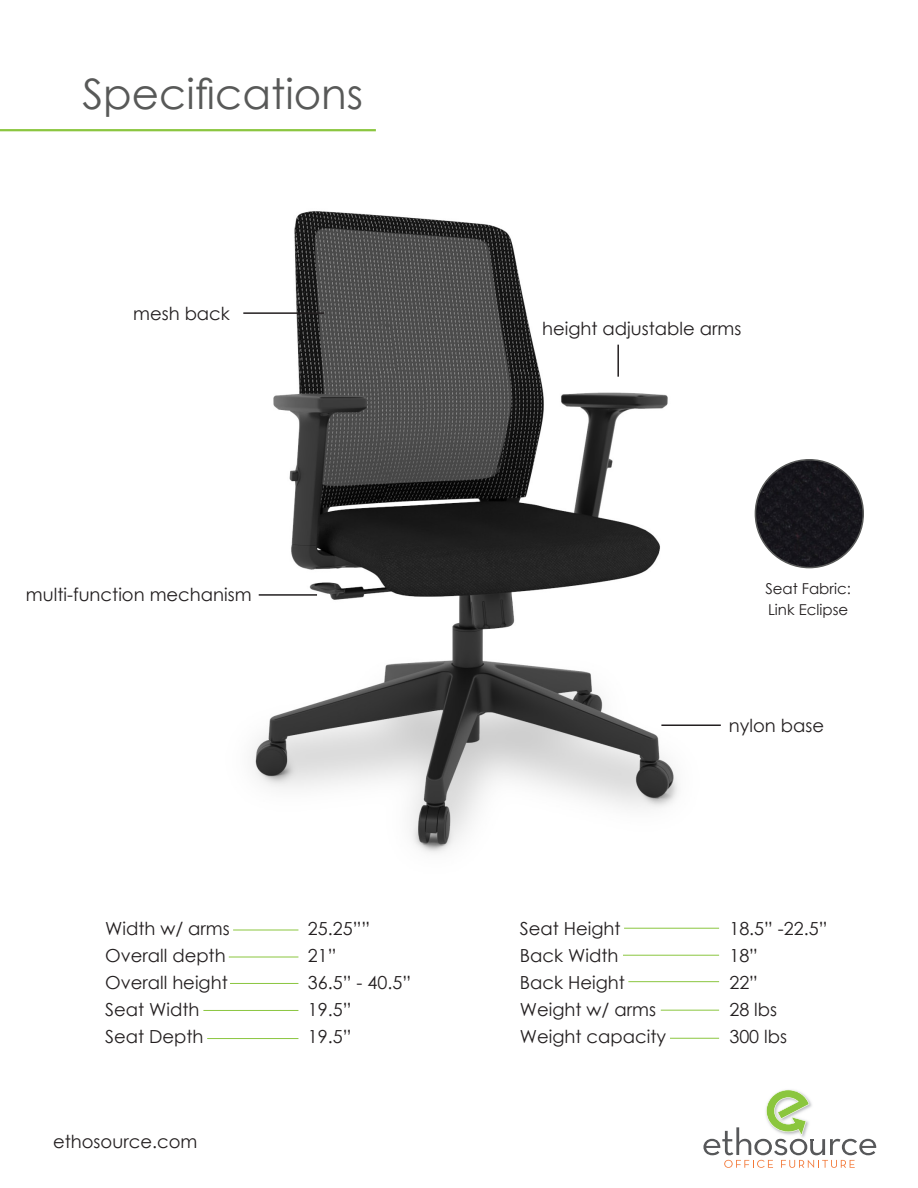
<style>
.page{position:relative;width:918px;height:1188px;background:#fff}
.page>*{position:absolute;margin:0;border:0;box-sizing:border-box;transform-origin:0 0}
.t1{font:42px "Century Gothic";color:#585958}
.t2{font:18px "Century Gothic";color:#231f20}
.t3{font:15px "Century Gothic";color:#231f20}
</style>
<div class="page">
<img style="left:252px;top:211px;width:426px;height:642px">
<hr style="left:0;top:129px;width:376px;height:2px;background:#8bc640">
<img style="left:755px;top:460px;width:108px;height:108px;border-radius:54px">
<div style="left:755px;top:459px;width:109px;height:109px;border:2px solid #585958;border-radius:50%"></div>
<hr style="left:243px;top:312px;width:81px;height:2px;background:#231f20">
<hr style="left:661px;top:724px;width:60px;height:2px;background:#231f20">
<hr style="left:617px;top:345px;width:2px;height:32px;background:#231f20">
<hr style="left:259px;top:594px;width:58px;height:2px;background:#231f20">
<hr style="left:233px;top:930px;width:65px;height:1px;background:#8bc640">
<hr style="left:229px;top:957px;width:69px;height:1px;background:#8bc640">
<hr style="left:230px;top:983px;width:68px;height:1px;background:#8bc640">
<hr style="left:203px;top:1010px;width:95px;height:1px;background:#8bc640">
<hr style="left:207px;top:1038px;width:91px;height:1px;background:#8bc640">
<hr style="left:624px;top:928px;width:95px;height:1px;background:#8bc640">
<hr style="left:623px;top:955px;width:96px;height:1px;background:#8bc640">
<hr style="left:628px;top:981px;width:91px;height:1px;background:#8bc640">
<hr style="left:661px;top:1010px;width:58px;height:1px;background:#8bc640">
<hr style="left:670px;top:1038px;width:49px;height:1px;background:#8bc640">
<svg style="left:703px;top:1090px;width:173px;height:78px"></svg>
<p class="t1" style="left:82px;top:65px;width:282px">Specifications</p>
<p class="t2" style="left:133px;top:301px;width:98px">mesh back</p>
<p class="t2" style="left:26px;top:582px;width:227px">multi-function mechanism</p>
<p class="t2" style="left:105px;top:916px;width:126px">Width w/ arms</p>
<p class="t2" style="left:105px;top:943px;width:122px">Overall depth</p>
<p class="t2" style="left:105px;top:970px;width:124px">Overall height</p>
<p class="t2" style="left:105px;top:997px;width:96px">Seat Width</p>
<p class="t2" style="left:105px;top:1024px;width:100px">Seat Depth</p>
<p class="t2" style="left:53px;top:1128px;width:146px">ethosource.com</p>
<p class="t2" style="left:308px;top:916px;width:64px">25.25””</p>
<p class="t2" style="left:308px;top:943px;width:30px">21”</p>
<p class="t2" style="left:308px;top:970px;width:105px">36.5” - 40.5”</p>
<p class="t2" style="left:308px;top:997px;width:45px">19.5”</p>
<p class="t2" style="left:308px;top:1024px;width:45px">19.5”</p>
<p class="t2" style="left:542px;top:316px;width:201px">height adjustable arms</p>
<p class="t3" style="left:765px;top:578px;width:87px">Seat Fabric:</p>
<p class="t3" style="left:768px;top:599px;width:82px">Link Eclipse</p>
<p class="t2" style="left:729px;top:713px;width:97px">nylon base</p>
<p class="t2" style="left:520px;top:916px;width:102px">Seat Height</p>
<p class="t2" style="left:520px;top:943px;width:100px">Back Width</p>
<p class="t2" style="left:520px;top:970px;width:107px">Back Height</p>
<p class="t2" style="left:520px;top:997px;width:138px">Weight w/ arms</p>
<p class="t2" style="left:520px;top:1024px;width:148px">Weight capacity</p>
<p class="t2" style="left:729px;top:916px;width:100px">18.5” -22.5”</p>
<p class="t2" style="left:729px;top:943px;width:30px">18”</p>
<p class="t2" style="left:729px;top:970px;width:30px">22”</p>
<p class="t2" style="left:729px;top:997px;width:49px">28 lbs</p>
<p class="t2" style="left:729px;top:1024px;width:59px">300 lbs</p>
</div>
